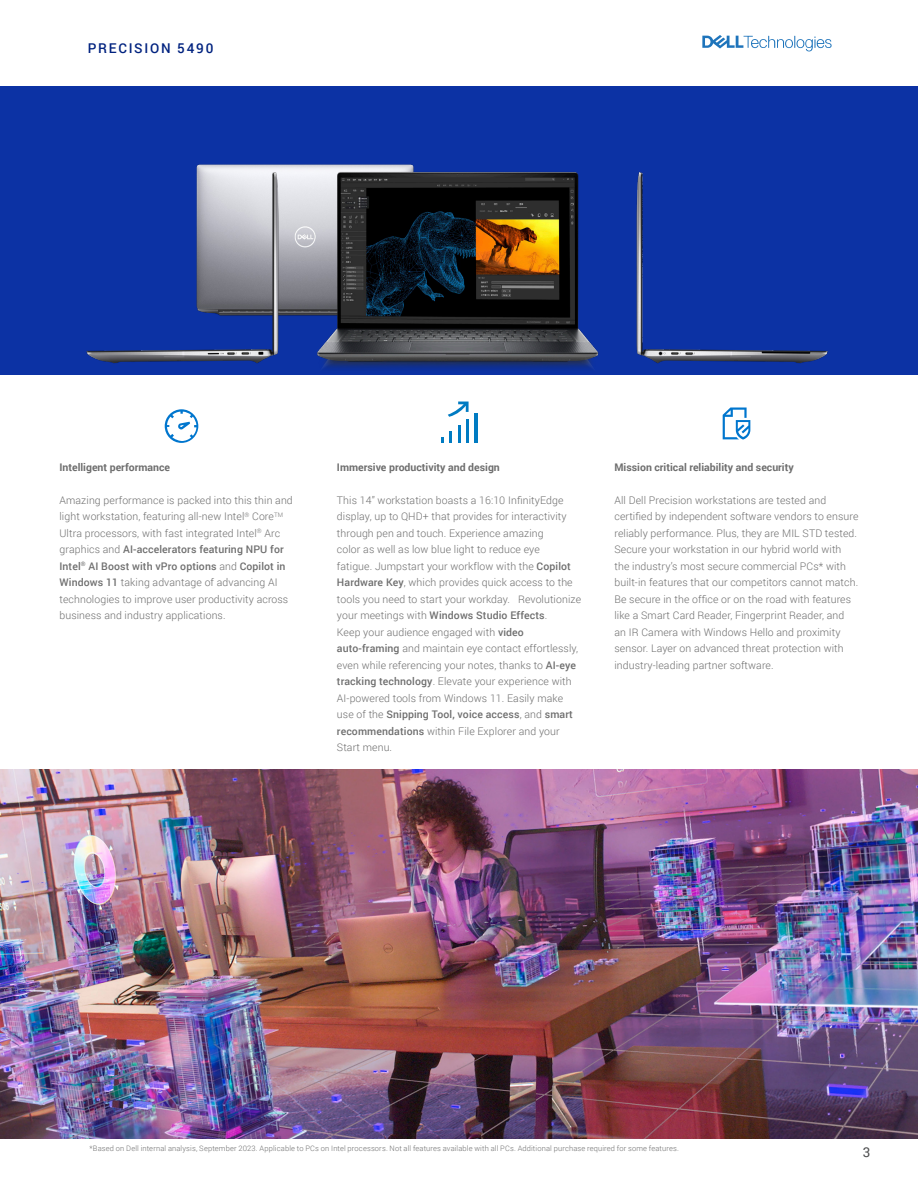
<style>
.page{position:relative;width:918px;height:1188px;background:#fff}
.page>*{position:absolute;margin:0;border:0;box-sizing:border-box;transform-origin:0 0}
.t1{font:500 13.5px "Roboto";letter-spacing:.13em;color:#00227f}
.t2{font:13.5px "Roboto";color:#4b4c4d}
.t3{font:300 10.5px/16.5px "Roboto";letter-spacing:.01em;color:#6e6e6e}
.t4{font:700 10.5px "Roboto";color:#6e6e6e}
.t5{font:300 7.5px "Roboto";letter-spacing:.02em;color:#6e6e6e}
.s1{font-weight:500}
</style>
<div class="page">
<div style="left:0;top:86px;width:918px;height:289px;background:#0c32a4"></div>
<img style="left:301px;top:164px;width:7px;height:152px">
<img style="left:308px;top:164px;width:291px;height:205px">
<img style="left:86px;top:164px;width:215px;height:200px">
<img style="left:636px;top:172px;width:192px;height:192px">
<img style="left:0;top:770px;width:918px;height:368px">
<svg style="left:702px;top:35px;width:130px;height:16px"></svg>
<hr style="left:474px;top:413px;width:3px;height:30px;background:#007bc2">
<hr style="left:466px;top:420px;width:3px;height:23px;background:#007bc2">
<svg style="left:458px;top:425px;width:2px;height:18px"></svg>
<svg style="left:441px;top:431px;width:11px;height:12px"></svg>
<svg style="left:448px;top:402px;width:21px;height:15px"></svg>
<svg style="left:165px;top:409px;width:33px;height:34px"></svg>
<svg style="left:723px;top:408px;width:27px;height:32px"></svg>
<p class="t1" style="left:88px;top:39px;width:127px">PRECISION 5490</p>
<p class="t4" style="left:59px;top:460px;width:112px">Intelligent performance</p>
<p class="t3" style="left:59px;top:491px;width:235px">Amazing performance is packed into this thin and light workstation, featuring all-new Intel<sup>®</sup> Core<sup>TM </sup>Ultra processors, with fast integrated Intel<sup>®</sup> Arc graphics and <span class="s1">AI-accelerators featuring NPU for Intel</span><sup>®</sup> <span class="s1">AI Boost with vPro options</span> and <span class="s1">Copilot in Windows 11</span> taking advantage of advancing AI technologies to improve user productivity across business and industry applications.</p>
<p class="t4" style="left:337px;top:460px;width:164px">Immersive productivity and design</p>
<p class="t3" style="left:337px;top:491px;width:246px">This 14” workstation boasts a 16:10 InfinityEdge display, up to QHD+ that provides for interactivity through pen and touch. Experience amazing<br>color as well as low blue light to reduce eye<br>fatigue. Jumpstart your workflow with the <span class="s1">Copilot Hardware Key</span>, which provides quick access to the tools you need to start your workday. Revolutionize your meetings with <span class="s1">Windows Studio Effects</span>.<br>Keep your audience engaged with <span class="s1">video auto-framing</span> and maintain eye contact effortlessly, even while referencing your notes, thanks to <span class="s1">AI-eye tracking technology</span>. Elevate your experience with AI-powered tools from Windows 11. Easily make use of the <span class="s1">Snipping Tool, voice access</span>, and <span class="s1">smart recommendations</span> within File Explorer and your Start menu.</p>
<p class="t4" style="left:614px;top:460px;width:181px">Mission critical reliability and security</p>
<p class="t3" style="left:614px;top:491px;width:246px">All Dell Precision workstations are tested and certified by independent software vendors to ensure reliably performance. Plus, they are MIL STD tested.<br>Secure your workstation in our hybrid world with the industry’s most secure commercial PCs* with built-in features that our competitors cannot match.<br>Be secure in the office or on the road with features like a Smart Card Reader, Fingerprint Reader, and an IR Camera with Windows Hello and proximity sensor. Layer on advanced threat protection with industry-leading partner software.</p>
<p class="t5" style="left:89px;top:1143px;width:591px">*Based on Dell internal analysis, September 2023. Applicable to PCs on Intel processors. Not all features available with all PCs. Additional purchase required for some features.</p>
<p class="t2" style="left:863px;top:1143px;width:9px">3</p>
</div>
